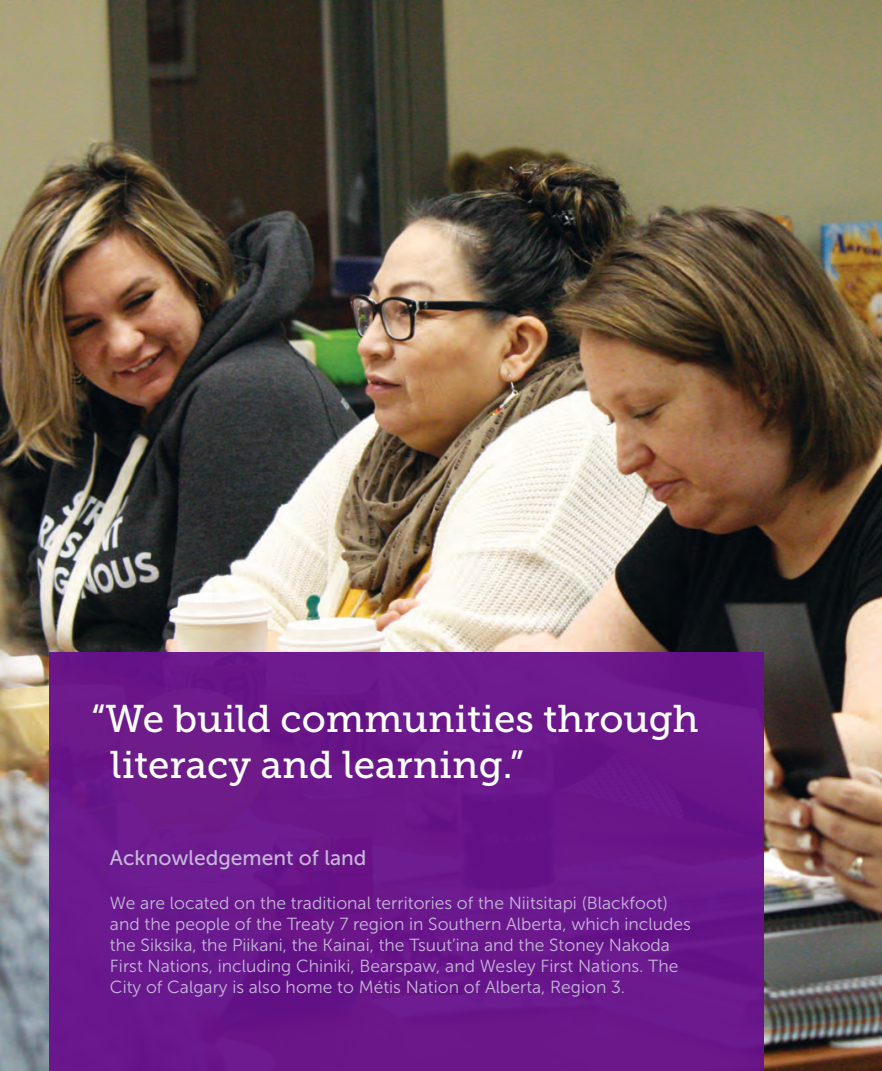
<style>
.page{position:relative;width:882px;height:1071px;background:#fff}
.page>*{position:absolute;margin:0;border:0;box-sizing:border-box;transform-origin:0 0}
.t1{font:38.5px/46.2px "Museo Slab 500";color:#fff}
.t2{font:21px "Museo Sans 500";color:#c6b8d9}
.t3{font:17.5px/21px "Museo Sans 300";color:#c6b8d9}
</style>
<div class="page">
<img style="left:0;top:0;width:882px;height:1071px">
<div style="left:50px;top:653px;width:714px;height:418px;background:#6b188b"></div>
<p class="t1" style="left:110px;top:696px;width:590px;text-indent:-19px">“We build communities through literacy and learning.”</p>
<p class="t2" style="left:110px;top:846px;width:258px">Acknowledgement of land</p>
<p class="t3" style="left:110px;top:892px;width:582px">We are located on the traditional territories of the Niitsitapi (Blackfoot) and the people of the Treaty 7 region in Southern Alberta, which includes the Siksika, the Piikani, the Kainai, the Tsuut’ina and the Stoney Nakoda First Nations, including Chiniki, Bearspaw, and Wesley First Nations. The City of Calgary is also home to Métis Nation of Alberta, Region 3.</p>
</div>
